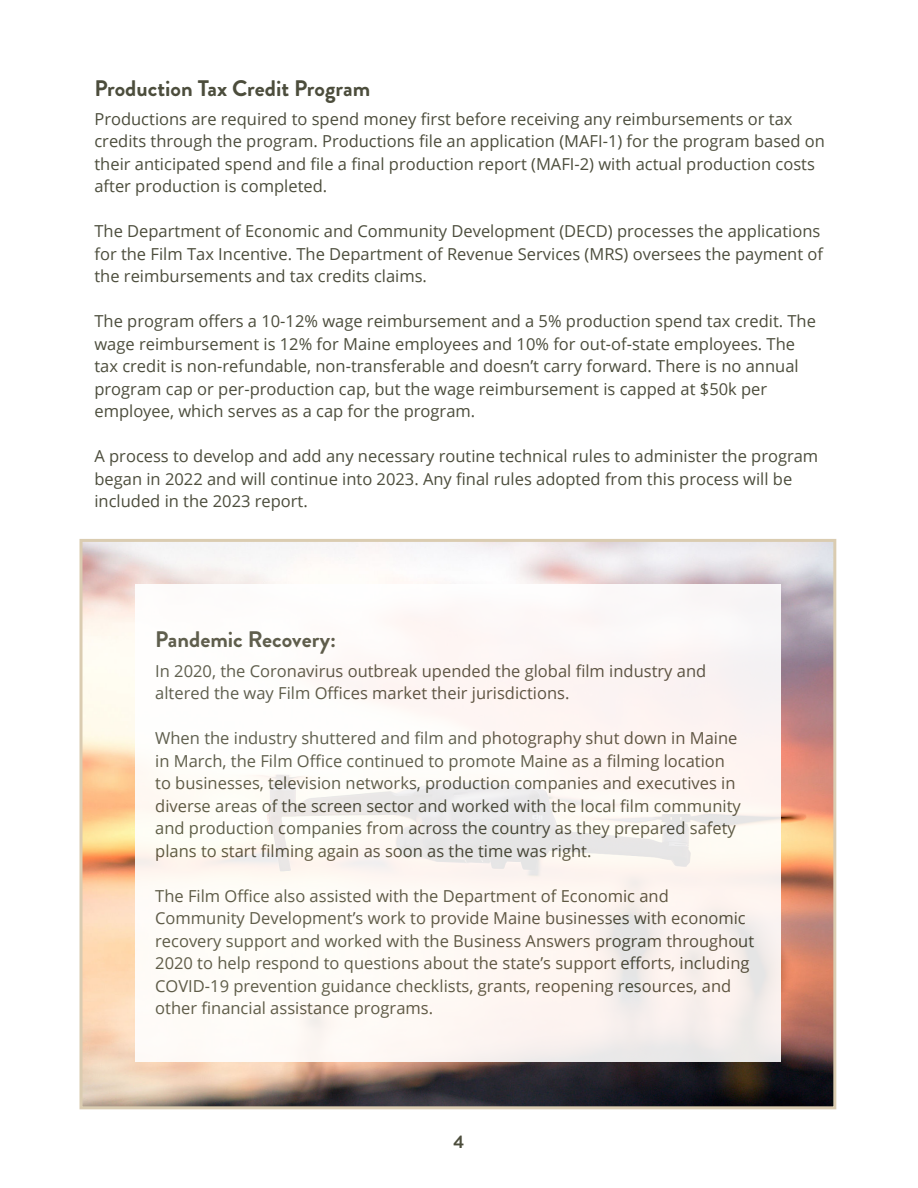
<style>
.page{position:relative;width:918px;height:1188px;background:#fff}
.page>*{position:absolute;margin:0;border:0;box-sizing:border-box;transform-origin:0 0}
.t1{font:700 22.5px "Brandon Grotesque";color:#4c4d3c}
.t2{font:700 22.5px "Brandon Grotesque";color:#4d4d3b}
.t3{font:700 18px "Brandon Grotesque";color:#4c4d3c}
.t4{font:16.5px/22.5px "Open Sans";color:#4c4d3c}
.t5{font:16.5px/22.5px "Open Sans";color:#4d4d3b}
</style>
<div class="page">
<img style="left:84px;top:543px;width:748px;height:562px">
<div style="left:80px;top:539px;width:756px;height:570px;border:3px solid #daccb1"></div>
<svg style="left:135px;top:584px;width:646px;height:478px;fill:#fef8f4"></svg>
<p class="t1" style="left:94px;top:72px;width:277px">Production Tax Credit Program</p>
<p class="t4" style="left:94px;top:107px;width:732px">Productions are required to spend money first before receiving any reimbursements or tax credits through the program. Productions file an application (MAFI-1) for the program based on their anticipated spend and file a final production report (MAFI-2) with actual production costs after production is completed.</p>
<p class="t4" style="left:94px;top:220px;width:730px">The Department of Economic and Community Development (DECD) processes the applications for the Film Tax Incentive. The Department of Revenue Services (MRS) oversees the payment of the reimbursements and tax credits claims.</p>
<p class="t4" style="left:94px;top:310px;width:723px">The program offers a 10-12% wage reimbursement and a 5% production spend tax credit. The wage reimbursement is 12% for Maine employees and 10% for out-of-state employees. The tax credit is non-refundable, non-transferable and doesn’t carry forward. There is no annual program cap or per-production cap, but the wage reimbursement is capped at $50k per employee, which serves as a cap for the program.</p>
<p class="t4" style="left:94px;top:445px;width:725px">A process to develop and add any necessary routine technical rules to administer the program began in 2022 and will continue into 2023. Any final rules adopted from this process will be included in the 2023 report.</p>
<h1 class="t2" style="left:155px;top:624px;width:182px">Pandemic Recovery:</h1>
<p class="t5" style="left:155px;top:659px;width:553px">In 2020, the Coronavirus outbreak upended the global film industry and altered the way Film Offices market their jurisdictions.</p>
<p class="t5" style="left:155px;top:727px;width:587px">When the industry shuttered and film and photography shut down in Maine in March, the Film Office continued to promote Maine as a filming location to businesses, television networks, production companies and executives in diverse areas of the screen sector and worked with the local film community and production companies from across the country as they prepared safety plans to start filming again as soon as the time was right.</p>
<p class="t5" style="left:155px;top:884px;width:601px">The Film Office also assisted with the Department of Economic and Community Development’s work to provide Maine businesses with economic recovery support and worked with the Business Answers program throughout 2020 to help respond to questions about the state’s support efforts, including COVID-19 prevention guidance checklists, grants, reopening resources, and other financial assistance programs.</p>
<p class="t3" style="left:454px;top:1129px;width:12px">4</p>
</div>
